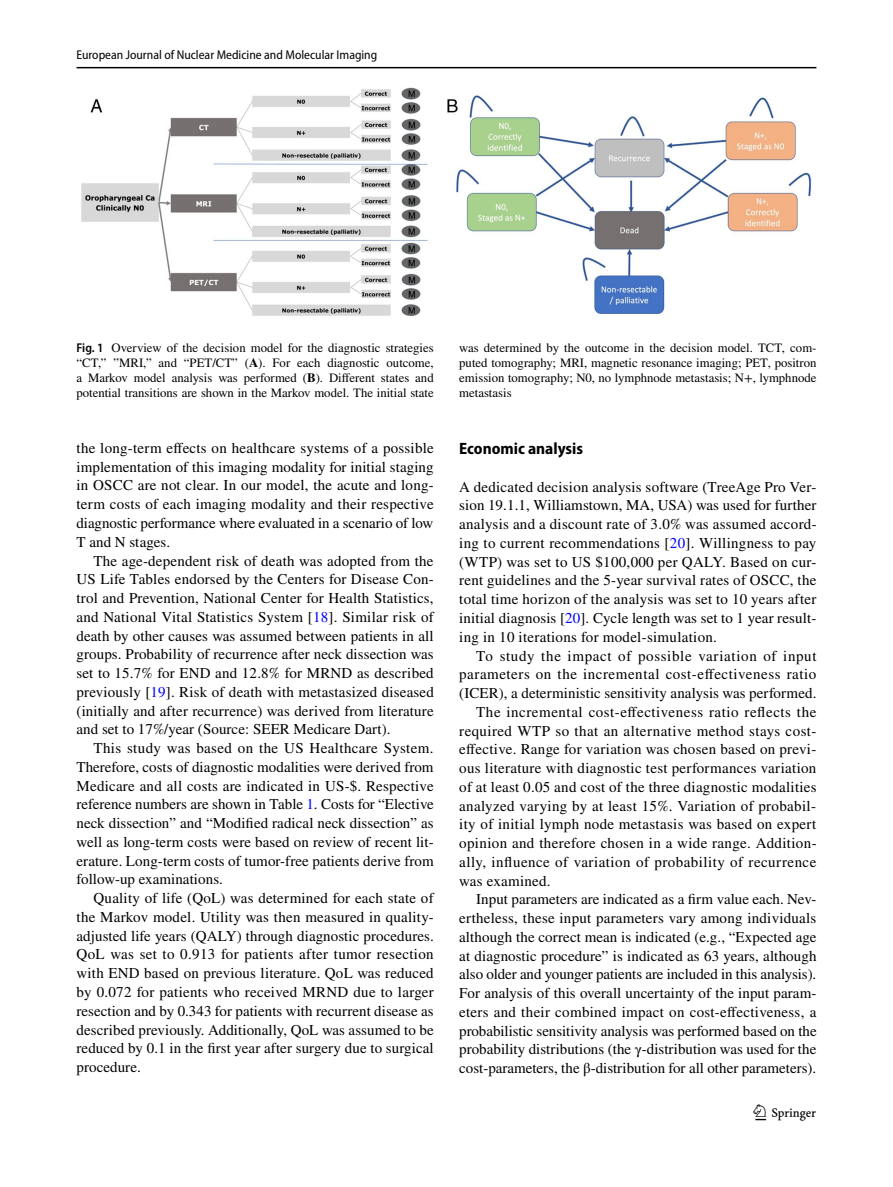
<style>
.page{position:relative;width:893px;height:1187px;background:#fff}
.page>*{position:absolute;margin:0;border:0;box-sizing:border-box;transform-origin:0 0}
.t1{font:22.5px "Springnew Regular 3";color:#000}
.t2{font:700 semi-condensed 16.5px "Myriad Pro";color:#000}
.t3{font:15px/18.8px "STIX";letter-spacing:.01em;color:#000;text-align:justify}
.t4{font:15px "STIX";letter-spacing:.035em;color:#000}
.t5{font:15px "STIX";letter-spacing:.03em;color:#000}
.t6{font:15px "STIX";letter-spacing:.045em;color:#000}
.t7{font:12.75px/15px "STIX";color:#000;text-align:justify}
.t8{font:semi-condensed 12.75px "Myriad Pro";color:#000}
.s1{font-family:"Myriad Pro";font-weight:600;font-stretch:semi-condensed}
.s2{font-weight:700}
.s3{color:#00f}
</style>
<div class="page">
<hr style="left:77px;top:67px;width:739px;height:1px;background:#000">
<img style="left:81px;top:87px;width:731px;height:230px">
<p class="t8" style="left:77px;top:48px;width:302px">European Journal of Nuclear Medicine and Molecular Imaging</p>
<p class="t7" style="left:77px;top:341px;width:359px"><span class="s1">Fig. 1</span> Overview of the decision model for the diagnostic strategies “CT,” ”MRI,” and “PET/CT” (<span class="s2">A</span>). For each diagnostic outcome, a Markov model analysis was performed (<span class="s2">B</span>). Different states and potential transitions are shown in the Markov model. The initial state</p>
<p class="t7" style="left:459px;top:341px;width:359px">was determined by the outcome in the decision model. TCT, com&shy;puted tomography; MRI, magnetic resonance imaging; PET, positron emission tomography; N0, no lymphnode metastasis; N+, lymphnode metastasis</p>
<p class="t3" style="left:77px;top:439px;width:359px">the long-term effects on healthcare systems of a possible implementation of this imaging modality for initial staging in OSCC are not clear. In our model, the acute and long&shy;term costs of each imaging modality and their respective diagnostic performance where evaluated in a scenario of low T and N stages.</p>
<p class="t3" style="left:77px;top:552px;width:359px;text-indent:17px">The age-dependent risk of death was adopted from the US Life Tables endorsed by the Centers for Disease Con&shy;trol and Prevention, National Center for Health Statistics, and National Vital Statistics System [<span class="s3">18</span>]. Similar risk of death by other causes was assumed between patients in all groups. Probability of recurrence after neck dissection was set to 15.7% for END and 12.8% for MRND as described previously [<span class="s3">19</span>]. Risk of death with metastasized diseased (initially and after recurrence) was derived from literature and set to 17%/year (Source: SEER Medicare Dart).</p>
<p class="t3" style="left:77px;top:739px;width:359px;text-indent:17px">This study was based on the US Healthcare System.<br>Therefore, costs of diagnostic modalities were derived from Medicare and all costs are indicated in US-$. Respective reference numbers are shown in Table <span class="s3">1</span>. Costs for “Elective neck dissection” and “Modified radical neck dissection” as well as long-term costs were based on review of recent lit&shy;erature. Long-term costs of tumor-free patients derive from follow-up examinations.</p>
<p class="t3" style="left:77px;top:889px;width:359px;text-indent:17px">Quality of life (QoL) was determined for each state of the Markov model. Utility was then measured in quality&shy;adjusted life years (QALY) through diagnostic procedures.<br>QoL was set to 0.913 for patients after tumor resection with END based on previous literature. QoL was reduced by 0.072 for patients who received MRND due to larger resection and by 0.343 for patients with recurrent disease as described previously. Additionally, QoL was assumed to be reduced by 0.1 in the first year after surgery due to surgical procedure.</p>
<p class="t2" style="left:459px;top:439px;width:125px">Economic analysis</p>
<p class="t3" style="left:459px;top:478px;width:359px">A dedicated decision analysis software (TreeAge Pro Ver&shy;sion 19.1.1, Williamstown, MA, USA) was used for further analysis and a discount rate of 3.0% was assumed accord&shy;ing to current recommendations [<span class="s3">20</span>]. Willingness to pay (WTP) was set to US $100,000 per QALY. Based on cur&shy;rent guidelines and the 5-year survival rates of OSCC, the total time horizon of the analysis was set to 10 years after initial diagnosis [<span class="s3">20</span>]. Cycle length was set to 1 year result&shy;ing in 10 iterations for model-simulation.</p>
<p class="t6" style="left:476px;top:645px;width:342px">To study the impact of possible variation of input</p>
<p class="t4" style="left:459px;top:664px;width:359px">parameters on the incremental cost-effectiveness ratio</p>
<p class="t3" style="left:459px;top:684px;width:359px">(ICER), a deterministic sensitivity analysis was performed.</p>
<p class="t4" style="left:476px;top:701px;width:342px">The incremental cost-effectiveness ratio reflects the</p>
<p class="t5" style="left:459px;top:720px;width:359px">required WTP so that an alternative method stays cost-</p>
<p class="t3" style="left:459px;top:740px;width:359px">effective. Range for variation was chosen based on previ-</p>
<p class="t3" style="left:459px;top:759px;width:359px">ous literature with diagnostic test performances variation</p>
<p class="t3" style="left:459px;top:778px;width:359px">of at least 0.05 and cost of the three diagnostic modalities</p>
<p class="t3" style="left:459px;top:797px;width:358px">analyzed varying by at least 15%. Variation of probabil-</p>
<p class="t3" style="left:459px;top:815px;width:359px">ity of initial lymph node metastasis was based on expert</p>
<p class="t3" style="left:459px;top:834px;width:359px">opinion and therefore chosen in a wide range. Addition-</p>
<p class="t5" style="left:459px;top:851px;width:359px">ally, influence of variation of probability of recurrence</p>
<p class="t3" style="left:459px;top:872px;width:93px">was examined.</p>
<p class="t3" style="left:476px;top:890px;width:342px">Input parameters are indicated as a firm value each. Nev-</p>
<p class="t3" style="left:459px;top:909px;width:359px">ertheless, these input parameters vary among individuals</p>
<p class="t3" style="left:459px;top:928px;width:359px">although the correct mean is indicated (e.g., “Expected age</p>
<p class="t3" style="left:459px;top:947px;width:359px">at diagnostic procedure” is indicated as 63 years, although</p>
<p class="t3" style="left:459px;top:965px;width:359px">also older and younger patients are included in this analysis).</p>
<p class="t3" style="left:459px;top:984px;width:359px">For analysis of this overall uncertainty of the input param-</p>
<p class="t3" style="left:459px;top:1003px;width:359px">eters and their combined impact on cost-effectiveness, a</p>
<p class="t3" style="left:459px;top:1022px;width:359px">probabilistic sensitivity analysis was performed based on the</p>
<p class="t3" style="left:459px;top:1040px;width:359px">probability distributions (the γ-distribution was used for the</p>
<p class="t3" style="left:459px;top:1059px;width:359px">cost-parameters, the β-distribution for all other parameters).</p>
<h1 class="t1" style="left:755px;top:1104px;width:62px">1 3</h1>
</div>
